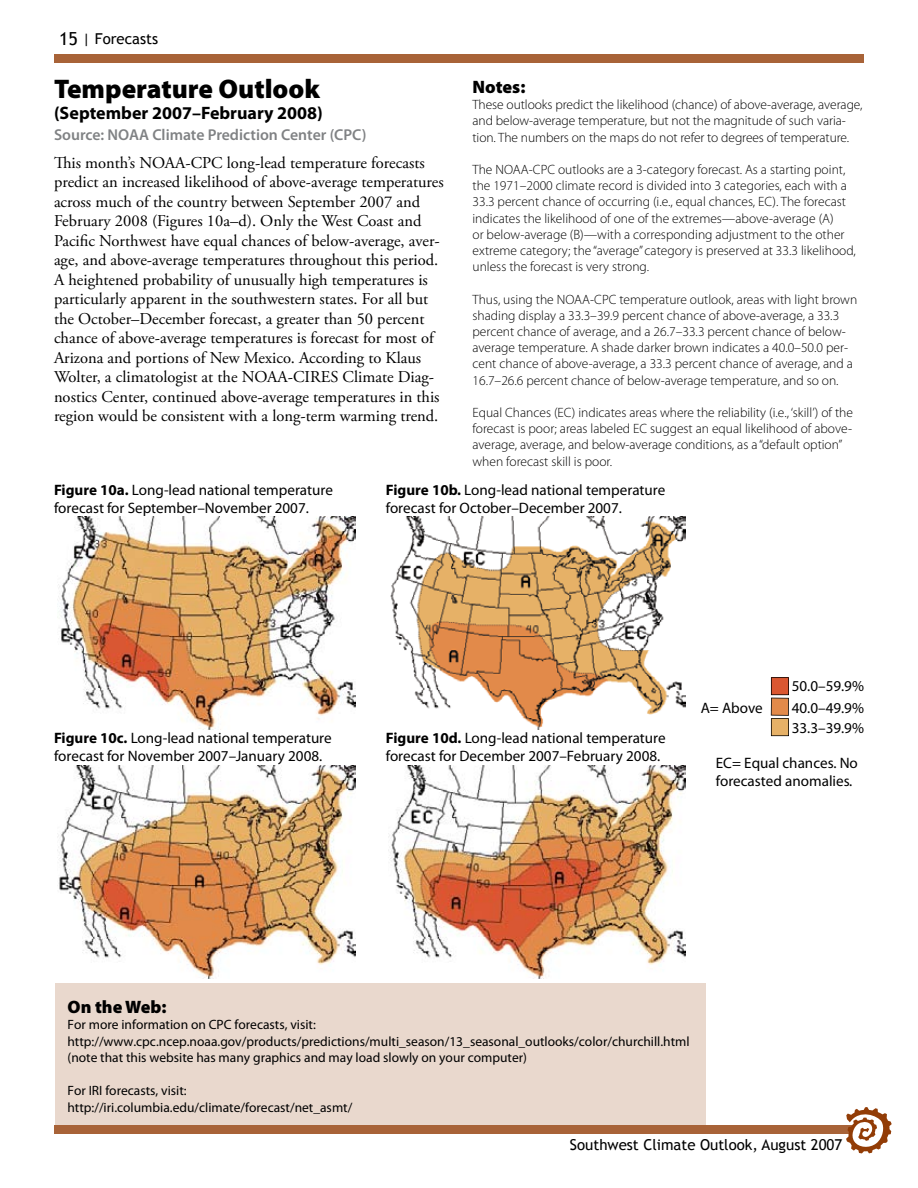
<style>
.page{position:relative;width:918px;height:1188px;background:#fff}
.page>*{position:absolute;margin:0;border:0;box-sizing:border-box;transform-origin:0 0}
.t1{font:900 27px "Myriad Pro";color:#000}
.t2{font:700 18px "Myriad Pro";color:#000}
.t3{font:900 18px "Myriad Pro";color:#000}
.t4{font:16.5px/19.5px "Adobe Garamond Pro";color:#000}
.t5{font:600 15.75px "Myriad Pro";color:#808284}
.t6{font:15.15px/18.1px "Myriad Pro";color:#000}
.t7{font:15px "Trebuchet MS";color:#000}
.t8{font:300 13.5px/16.2px "Myriad Pro";color:#000}
.t9{font:13.5px/16.5px "Myriad Pro";color:#000}
.s1{font-size:18px}
.s2{font-weight:700}
</style>
<div class="page">
<div style="left:55px;top:983px;width:650px;height:150px;background:#e9d8cd"></div>
<div style="left:55px;top:1126px;width:808px;height:7px;background:#a86338"></div>
<div style="left:54px;top:1125px;width:810px;height:9px;border:2px solid #a86338"></div>
<svg style="left:846px;top:1107px;width:46px;height:46px"></svg>
<div style="left:55px;top:55px;width:808px;height:7px;background:#a86338"></div>
<div style="left:54px;top:54px;width:810px;height:9px;border:2px solid #a86338"></div>
<img style="left:58px;top:516px;width:297px;height:213px">
<img style="left:390px;top:516px;width:295px;height:213px">
<img style="left:58px;top:765px;width:297px;height:213px">
<img style="left:388px;top:765px;width:298px;height:213px">
<svg style="left:771px;top:677px;width:18px;height:59px"></svg>
<p class="t7" style="left:59px;top:30px;width:101px"><span class="s1">15</span> | Forecasts</p>
<h1 class="t1" style="left:54px;top:71px;width:268px">Temperature Outlook</h1>
<h2 class="t2" style="left:54px;top:101px;width:270px">(September 2007–February 2008)</h2>
<p class="t5" style="left:54px;top:125px;width:314px">Source: NOAA Climate Prediction Center (CPC)</p>
<p class="t4" style="left:54px;top:154px;width:391px">This month’s NOAA-CPC long-lead temperature forecasts predict an increased likelihood of above-average temperatures across much of the country between September 2007 and February 2008 (Figures 10a–d). Only the West Coast and Pacific Northwest have equal chances of below-average, aver&shy;age, and above-average temperatures throughout this period.<br>A heightened probability of unusually high temperatures is particularly apparent in the southwestern states. For all but the October–December forecast, a greater than 50 percent chance of above-average temperatures is forecast for most of Arizona and portions of New Mexico. According to Klaus Wolter, a climatologist at the NOAA-CIRES Climate Diag&shy;nostics Center, continued above-average temperatures in this region would be consistent with a long-term warming trend.</p>
<h2 class="t3" style="left:472px;top:75px;width:54px">Notes:</h2>
<p class="t8" style="left:472px;top:96px;width:392px">These outlooks predict the likelihood (chance) of above-average, average, and below-average temperature, but not the magnitude of such varia&shy;tion. The numbers on the maps do not refer to degrees of temperature.</p>
<p class="t8" style="left:472px;top:161px;width:385px">The NOAA-CPC outlooks are a 3-category forecast. As a starting point, the 1971–2000 climate record is divided into 3 categories, each with a 33.3 percent chance of occurring (i.e., equal chances, EC). The forecast indicates the likelihood of one of the extremes—above-average (A)<br>or below-average (B)—with a corresponding adjustment to the other extreme category; the “average” category is preserved at 33.3 likelihood, unless the forecast is very strong.</p>
<p class="t8" style="left:472px;top:291px;width:386px">Thus, using the NOAA-CPC temperature outlook, areas with light brown shading display a 33.3–39.9 percent chance of above-average, a 33.3 percent chance of average, and a 26.7–33.3 percent chance of below&shy;average temperature. A shade darker brown indicates a 40.0–50.0 per&shy;cent chance of above-average, a 33.3 percent chance of average, and a 16.7–26.6 percent chance of below-average temperature, and so on.</p>
<p class="t8" style="left:472px;top:404px;width:382px">Equal Chances (EC) indicates areas where the reliability (i.e., ‘skill’) of the forecast is poor; areas labeled EC suggest an equal likelihood of above&shy;average, average, and below-average conditions, as a “default option” when forecast skill is poor.</p>
<p class="t6" style="left:54px;top:481px;width:281px"><span class="s2">Figure 10a.</span> Long-lead national temperature forecast for September–November 2007.</p>
<p class="t6" style="left:386px;top:481px;width:281px"><span class="s2">Figure 10b.</span> Long-lead national temperature forecast for October–December 2007.</p>
<p class="t6" style="left:54px;top:728px;width:279px"><span class="s2">Figure 10c.</span> Long-lead national temperature forecast for November 2007–January 2008.</p>
<p class="t6" style="left:386px;top:728px;width:281px"><span class="s2">Figure 10d.</span> Long-lead national temperature forecast for December 2007–February 2008.</p>
<p class="t6" style="left:792px;top:677px;width:74px">50.0–59.9%</p>
<p class="t6" style="left:701px;top:699px;width:64px">A= Above</p>
<p class="t6" style="left:792px;top:697px;width:74px;line-height:20.5px">40.0–49.9%<br>33.3–39.9%</p>
<p class="t6" style="left:716px;top:754px;width:144px">EC= Equal chances. No forecasted anomalies.</p>
<h2 class="t3" style="left:68px;top:994px;width:101px">On the Web:</h2>
<p class="t9" style="left:68px;top:1016px;width:624px">For more information on CPC forecasts, visit: http://www.cpc.ncep.noaa.gov/products/predictions/multi_season/13_seasonal_outlooks/color/churchill.html (note that this website has many graphics and may load slowly on your computer)</p>
<p class="t9" style="left:68px;top:1082px;width:286px">For IRI forecasts, visit: http://iri.columbia.edu/climate/forecast/net_asmt/</p>
<p class="t7" style="left:570px;top:1135px;width:274px">Southwest Climate Outlook, August 2007</p>
</div>
